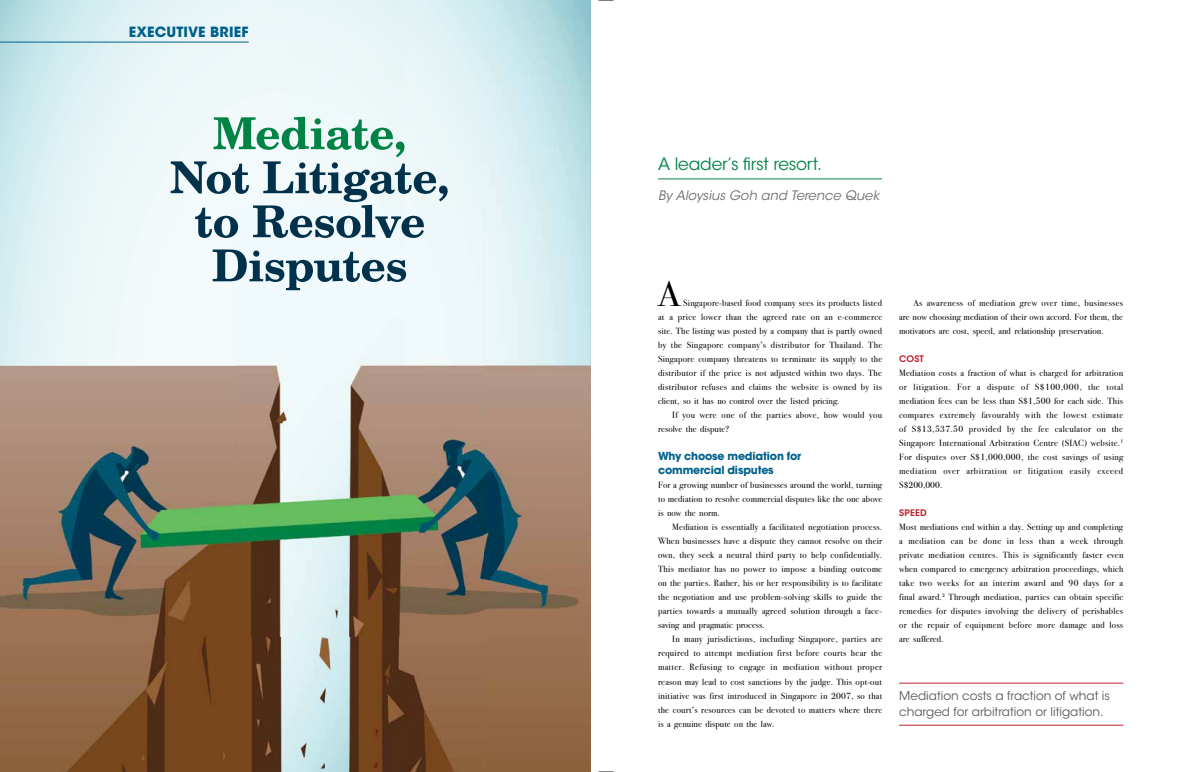
<style>
.page{position:relative;width:1180px;height:772px;background:#fff}
.page>*{position:absolute;margin:0;border:0;box-sizing:border-box;transform-origin:0 0}
.t1{font:36px "Bodoni Svty Two ITCTT Book";color:#000}
.t2{font:17px "ITC Avant Garde Std";letter-spacing:-.01em;color:#008345}
.t3{font:700 14px "ITC Avant Garde Std";letter-spacing:.015em;color:#00608c}
.t4{font:italic 13px "ITC Avant Garde Std";color:#6d6e71}
.t5{font:12px/16px "ITC Avant Garde Std";color:#58595b}
.t6{font:700 11px/14px "ITC Avant Garde Std";letter-spacing:-.015em;color:#00608c}
.t7{font:9px/14px "Bodoni Svty Two ITCTT Book";letter-spacing:.015em;color:#000;text-align:justify}
.t8{font:600 9px "ITC Avant Garde Std";letter-spacing:.02em;color:#bd202e}
</style>
<div class="page">
<hr style="left:658px;top:178px;width:224px;height:1px;background:#008345">
<hr style="left:899px;top:682px;width:224px;height:1px;background:#bd202e">
<hr style="left:899px;top:724px;width:224px;height:1px;background:#bd202e">
<svg style="left:566px;top:771px;width:15px;height:1px"></svg>
<img style="left:0;top:0;width:590px;height:771px">
<hr style="left:0;top:42px;width:248px;height:1px;background:#00608c">
<svg style="left:213px;top:249px;width:193px;height:41px"></svg>
<svg style="left:171px;top:117px;width:276px;height:121px"></svg>
<svg style="left:598px;top:0;width:15px;height:1px"></svg>
<svg style="left:598px;top:771px;width:15px;height:1px"></svg>
<h3 class="t3" style="left:129px;top:23px;width:121px">EXECUTIVE BRIEF</h3>
<h2 class="t2" style="left:658px;top:153px;width:165px">A leader’s first resort.</h2>
<h3 class="t4" style="left:658px;top:187px;width:223px">By Aloysius Goh and Terence Quek</h3>
<h1 class="t1" style="left:658px;top:264px;width:23px">A</h1>
<p class="t7" style="left:658px;top:295px;width:226px;text-indent:25px">Singapore-based food company sees its products listed at a price lower than the agreed rate on an e-commerce site. The listing was posted by a company that is partly owned by the Singapore company’s distributor for Thailand. The Singapore company threatens to terminate its supply to the distributor if the price is not adjusted within two days. The distributor refuses and claims the website is owned by its client, so it has no control over the listed pricing.</p>
<p class="t7" style="left:658px;top:407px;width:225px;text-indent:14px">If you were one of the parties above, how would you resolve the dispute?</p>
<p class="t6" style="left:658px;top:448px;width:145px">Why choose mediation for commercial disputes</p>
<p class="t7" style="left:658px;top:477px;width:226px">For a growing number of businesses around the world, turning to mediation to resolve commercial disputes like the one above is now the norm.</p>
<p class="t7" style="left:658px;top:519px;width:226px;text-indent:14px">Mediation is essentially a facilitated negotiation process.<br>When businesses have a dispute they cannot resolve on their own, they seek a neutral third party to help confidentially.<br>This mediator has no power to impose a binding outcome on the parties. Rather, his or her responsibility is to facilitate the negotiation and use problem-solving skills to guide the parties towards a mutually agreed solution through a face&shy;saving and pragmatic process.</p>
<p class="t7" style="left:658px;top:631px;width:226px;text-indent:14px">In many jurisdictions, including Singapore, parties are required to attempt mediation first before courts hear the matter. Refusing to engage in mediation without proper reason may lead to cost sanctions by the judge. This opt-out initiative was first introduced in Singapore in 2007, so that the court’s resources can be devoted to matters where there is a genuine dispute on the law.</p>
<p class="t7" style="left:899px;top:295px;width:225px;text-indent:14px">As awareness of mediation grew over time, businesses are now choosing mediation of their own accord. For them, the motivators are cost, speed, and relationship preservation.</p>
<p class="t8" style="left:899px;top:353px;width:26px">COST</p>
<p class="t7" style="left:899px;top:365px;width:226px">Mediation costs a fraction of what is charged for arbitration or litigation. For a dispute of S$100,000, the total mediation fees can be less than S$1,500 for each side. This compares extremely favourably with the lowest estimate of S$13,537.50 provided by the fee calculator on the Singapore International Arbitration Centre (SIAC) website.<sup>1<br></sup>For disputes over S$1,000,000, the cost savings of using mediation over arbitration or litigation easily exceed S$200,000.</p>
<p class="t8" style="left:899px;top:507px;width:29px">SPEED</p>
<p class="t7" style="left:899px;top:518px;width:226px">Most mediations end within a day. Setting up and completing a mediation can be done in less than a week through private mediation centres. This is significantly faster even when compared to emergency arbitration proceedings, which take two weeks for an interim award and 90 days for a final award.<sup>2</sup> Through mediation, parties can obtain specific remedies for disputes involving the delivery of perishables or the repair of equipment before more damage and loss are suffered.</p>
<h3 class="t5" style="left:899px;top:687px;width:212px">Mediation costs a fraction of what is charged for arbitration or litigation.</h3>
</div>
